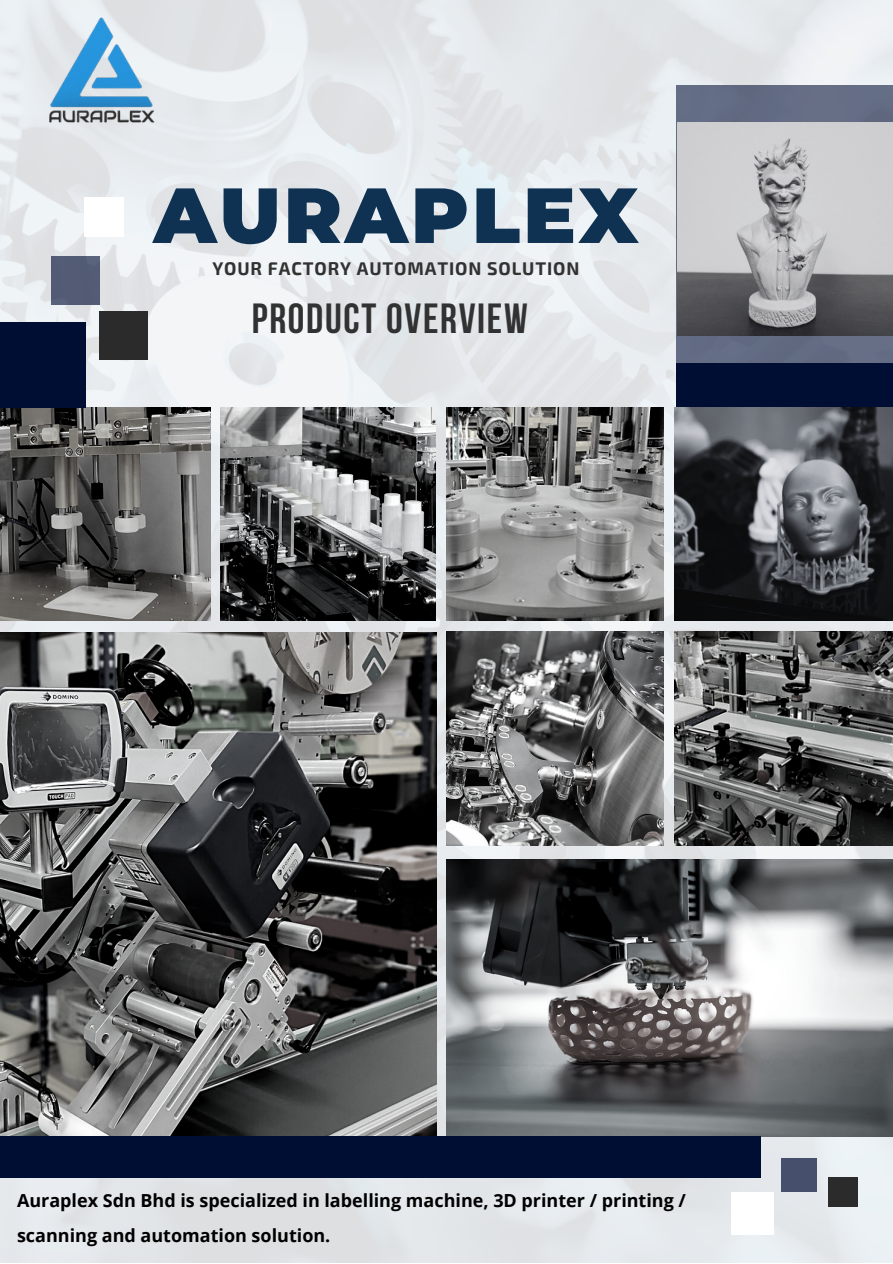
<style>
.page{position:relative;width:893px;height:1264px;background:#fff}
.page>*{position:absolute;margin:0;border:0;box-sizing:border-box;transform-origin:0 0}
.t1{font:900 78px "Montserrat";letter-spacing:.04em;color:#103252}
.t2{font:700 42px "Bebas Neue";letter-spacing:.04em;color:#323232}
.t3{font:700 18px/34.8px "Open Sans";color:#000}
.t4{font:700 18px "Exo 2";letter-spacing:.05em;color:#323232}
</style>
<div class="page">
<img style="left:0;top:0;width:892px;height:1262px">
<img style="left:0;top:408px;width:210px;height:212px">
<img style="left:0;top:632px;width:436px;height:504px">
<img style="left:446px;top:859px;width:446px;height:277px">
<img style="left:221px;top:408px;width:214px;height:212px">
<div style="left:676px;top:85px;width:216px;height:279px;background:#636d84"></div>
<div style="left:676px;top:364px;width:216px;height:48px;background:#010e34"></div>
<img style="left:446px;top:631px;width:217px;height:214px">
<img style="left:674px;top:408px;width:218px;height:212px">
<img style="left:674px;top:631px;width:218px;height:214px">
<img style="left:446px;top:408px;width:217px;height:212px">
<div style="left:0;top:322px;width:85px;height:85px;background:#010e34"></div>
<div style="left:51px;top:256px;width:48px;height:49px;background:#535c74"></div>
<div style="left:99px;top:311px;width:49px;height:48px;background:#2b2b2b"></div>
<div style="left:730px;top:1191px;width:43px;height:43px;background:#fff"></div>
<div style="left:0;top:1136px;width:760px;height:41px;background:#010e34"></div>
<div style="left:780px;top:1157px;width:36px;height:34px;background:#46506c"></div>
<div style="left:828px;top:1177px;width:29px;height:29px;background:#2b2b2b"></div>
<div style="left:84px;top:198px;width:40px;height:39px;background:#fff"></div>
<img style="left:677px;top:123px;width:215px;height:212px">
<img style="left:0;top:8px;width:206px;height:128px">
<h1 class="t1" style="left:154px;top:167px;width:486px">AURAPLEX</h1>
<p class="t4" style="left:212px;top:256px;width:368px">YOUR FACTORY AUTOMATION SOLUTION</p>
<h2 class="t2" style="left:252px;top:301px;width:277px">PRODUCT OVERVIEW</h2>
<p class="t3" style="left:17px;top:1182px;width:670px">Auraplex Sdn Bhd is specialized in labelling machine, 3D printer / printing / scanning and automation solution.</p>
</div>
